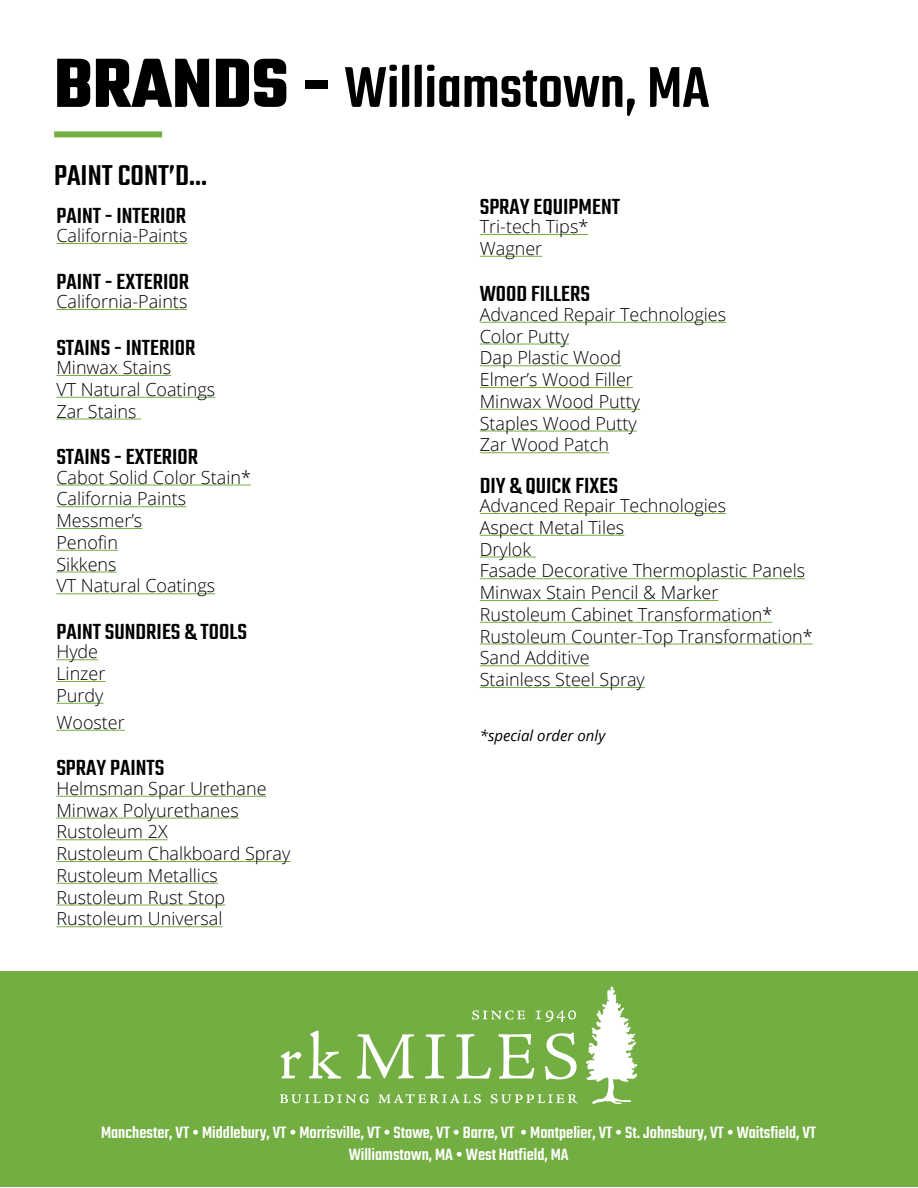
<style>
.page{position:relative;width:918px;height:1188px;background:#fff}
.page>*{position:absolute;margin:0;border:0;box-sizing:border-box;transform-origin:0 0}
.t1{font:500 63px "Industrial";color:#000}
.t2{font:500 31.5px "Industrial";color:#000}
.t3{font:500 24px "Industrial";color:#000}
.t4{font:300 18px/21.8px "Open Sans";color:#000}
.t5{font:500 18px/21.6px "Industrial";color:#fff;text-align:center}
.t6{font:italic 15px "Open Sans";color:#000}
.s1{font-weight:700;font-size:75px}
</style>
<div class="page">
<div style="left:0;top:971px;width:918px;height:216px;background:#73ae43"></div>
<div style="left:54px;top:131px;width:108px;height:6px;background:#73ae43"></div>
<svg style="left:280px;top:1094px;width:89px;height:9px"></svg>
<svg style="left:379px;top:1094px;width:102px;height:9px"></svg>
<svg style="left:491px;top:1094px;width:87px;height:9px"></svg>
<svg style="left:472px;top:1010px;width:53px;height:10px"></svg>
<svg style="left:535px;top:1010px;width:41px;height:12px"></svg>
<svg style="left:281px;top:1051px;width:20px;height:27px"></svg>
<svg style="left:309px;top:1030px;width:32px;height:49px"></svg>
<svg style="left:357px;top:1034px;width:57px;height:45px"></svg>
<svg style="left:425px;top:1034px;width:20px;height:45px"></svg>
<svg style="left:456px;top:1034px;width:35px;height:45px"></svg>
<svg style="left:499px;top:1034px;width:35px;height:45px"></svg>
<svg style="left:545px;top:1033px;width:32px;height:47px"></svg>
<svg style="left:586px;top:987px;width:51px;height:117px"></svg>
<hr style="left:56px;top:243px;width:131px;height:1px;background:#73ae43">
<hr style="left:56px;top:309px;width:131px;height:1px;background:#73ae43">
<hr style="left:56px;top:375px;width:115px;height:1px;background:#73ae43">
<hr style="left:56px;top:397px;width:159px;height:1px;background:#73ae43">
<hr style="left:56px;top:419px;width:85px;height:1px;background:#73ae43">
<hr style="left:56px;top:485px;width:195px;height:1px;background:#73ae43">
<hr style="left:56px;top:506px;width:130px;height:1px;background:#73ae43">
<hr style="left:56px;top:528px;width:86px;height:1px;background:#73ae43">
<hr style="left:56px;top:550px;width:62px;height:1px;background:#73ae43">
<hr style="left:56px;top:572px;width:61px;height:1px;background:#73ae43">
<hr style="left:56px;top:593px;width:159px;height:1px;background:#73ae43">
<hr style="left:56px;top:659px;width:42px;height:1px;background:#73ae43">
<hr style="left:56px;top:681px;width:50px;height:1px;background:#73ae43">
<hr style="left:56px;top:703px;width:48px;height:1px;background:#73ae43">
<hr style="left:56px;top:730px;width:69px;height:1px;background:#73ae43">
<hr style="left:56px;top:796px;width:211px;height:1px;background:#73ae43">
<hr style="left:56px;top:818px;width:183px;height:1px;background:#73ae43">
<hr style="left:56px;top:839px;width:112px;height:1px;background:#73ae43">
<hr style="left:56px;top:861px;width:234px;height:1px;background:#73ae43">
<hr style="left:56px;top:883px;width:162px;height:1px;background:#73ae43">
<hr style="left:56px;top:905px;width:169px;height:1px;background:#73ae43">
<hr style="left:56px;top:926px;width:167px;height:1px;background:#73ae43">
<hr style="left:480px;top:234px;width:108px;height:1px;background:#73ae43">
<hr style="left:480px;top:256px;width:62px;height:1px;background:#73ae43">
<hr style="left:480px;top:322px;width:246px;height:1px;background:#73ae43">
<hr style="left:480px;top:344px;width:89px;height:1px;background:#73ae43">
<hr style="left:480px;top:365px;width:141px;height:1px;background:#73ae43">
<hr style="left:480px;top:387px;width:153px;height:1px;background:#73ae43">
<hr style="left:480px;top:409px;width:160px;height:1px;background:#73ae43">
<hr style="left:480px;top:431px;width:157px;height:1px;background:#73ae43">
<hr style="left:480px;top:452px;width:129px;height:1px;background:#73ae43">
<hr style="left:480px;top:513px;width:246px;height:1px;background:#73ae43">
<hr style="left:480px;top:535px;width:144px;height:1px;background:#73ae43">
<hr style="left:480px;top:557px;width:56px;height:1px;background:#73ae43">
<hr style="left:480px;top:578px;width:325px;height:1px;background:#73ae43">
<hr style="left:480px;top:600px;width:238px;height:1px;background:#73ae43">
<hr style="left:480px;top:622px;width:292px;height:1px;background:#73ae43">
<hr style="left:480px;top:644px;width:333px;height:1px;background:#73ae43">
<hr style="left:480px;top:665px;width:110px;height:1px;background:#73ae43">
<hr style="left:480px;top:687px;width:165px;height:1px;background:#73ae43">
<h1 class="t1" style="left:54px;top:63px;width:657px"><span class="s1">BRANDS -</span> Williamstown, MA</h1>
<h2 class="t2" style="left:54px;top:163px;width:155px">PAINT CONT’D...</h2>
<h3 class="t3" style="left:56px;top:206px;width:131px">PAINT - INTERIOR</h3>
<p class="t4" style="left:56px;top:227px;width:133px">California-Paints</p>
<h3 class="t3" style="left:56px;top:272px;width:134px">PAINT - EXTERIOR</h3>
<p class="t4" style="left:56px;top:293px;width:133px">California-Paints</p>
<h3 class="t3" style="left:56px;top:338px;width:140px">STAINS - INTERIOR</h3>
<p class="t4" style="left:56px;top:359px;width:160px">Minwax Stains<br>VT Natural Coatings<br>Zar Stains</p>
<h3 class="t3" style="left:56px;top:447px;width:143px">STAINS - EXTERIOR</h3>
<p class="t4" style="left:56px;top:468px;width:196px">Cabot Solid Color Stain*<br>California Paints<br>Messmer’s<br>Penofin<br>Sikkens<br>VT Natural Coatings</p>
<h3 class="t3" style="left:56px;top:622px;width:192px">PAINT SUNDRIES &amp; TOOLS</h3>
<p class="t4" style="left:56px;top:643px;width:51px">Hyde<br>Linzer<br>Purdy</p>
<p class="t4" style="left:56px;top:713px;width:70px">Wooster</p>
<h3 class="t3" style="left:56px;top:759px;width:110px">SPRAY PAINTS</h3>
<p class="t4" style="left:56px;top:779px;width:236px">Helmsman Spar Urethane<br>Minwax Polyurethanes<br>Rustoleum 2X<br>Rustoleum Chalkboard Spray<br>Rustoleum Metallics<br>Rustoleum Rust Stop<br>Rustoleum Universal</p>
<h3 class="t3" style="left:480px;top:197px;width:142px">SPRAY EQUIPMENT</h3>
<p class="t4" style="left:480px;top:218px;width:110px">Tri-tech Tips*<br>Wagner</p>
<h3 class="t3" style="left:480px;top:285px;width:112px">WOOD FILLERS</h3>
<p class="t4" style="left:480px;top:305px;width:248px">Advanced Repair Technologies<br>Color Putty<br>Dap Plastic Wood<br>Elmer’s Wood Filler<br>Minwax Wood Putty<br>Staples Wood Putty<br>Zar Wood Patch</p>
<h3 class="t3" style="left:480px;top:476px;width:140px">DIY &amp; QUICK FIXES</h3>
<p class="t4" style="left:480px;top:497px;width:335px">Advanced Repair Technologies<br>Aspect Metal Tiles<br>Drylok<br>Fasade Decorative Thermoplastic Panels<br>Minwax Stain Pencil &amp; Marker<br>Rustoleum Cabinet Transformation*<br>Rustoleum Counter-Top Transformation*<br>Sand Additive<br>Stainless Steel Spray</p>
<p class="t6" style="left:480px;top:729px;width:127px">*special order only</p>
<p class="t5" style="left:101px;top:1122px;width:717px">Manchester, VT • Middlebury, VT • Morrisville, VT • Stowe, VT • Barre, VT • Montpelier, VT • St. Johnsbury, VT • Waitsfield, VT<br>Williamstown, MA • West Hatfield, MA</p>
</div>
